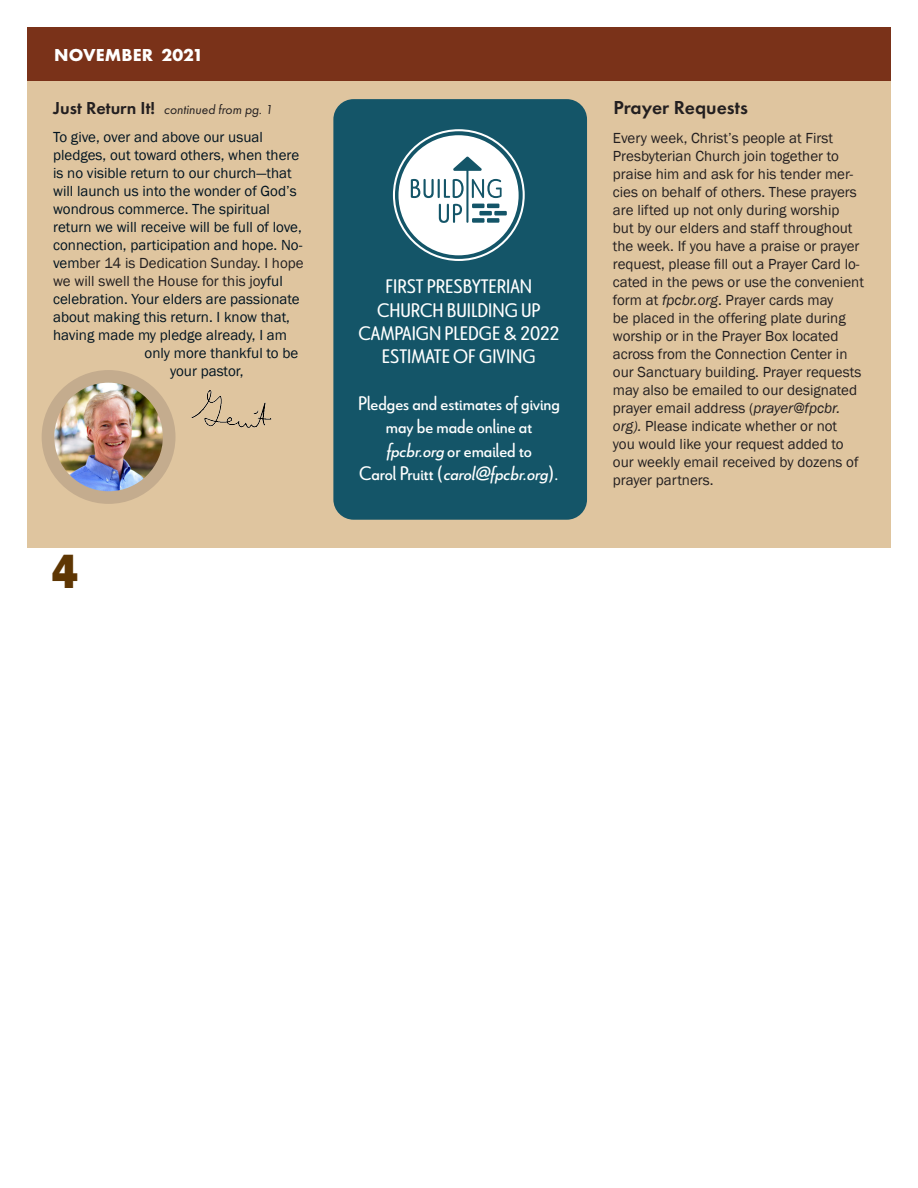
<style>
.page{position:relative;width:918px;height:1188px;background:#fff}
.page>*{position:absolute;margin:0;border:0;box-sizing:border-box;transform-origin:0 0}
.t1{font:800 49.5px "Franklin Gothic";color:#5e3603;scale:.91 1}
.t2{font:19.5px/23.4px "Le Havre Rounded";color:#fff;text-align:center}
.t3{font:italic 19.5px "Le Havre Rounded";color:#fff}
.t4{font:600 19.5px "Futura PT";color:#231f20}
.t5{font:700 18px "Futura PT";letter-spacing:.01em;color:#fff}
.t6{font:15px/18px "Franklin Gothic";color:#231f20}
.t7{font:15px "Franklin Gothic";color:#001320}
.t8{font:italic 13.5px "Futura PT";color:#231f20}
.s1{font-weight:600;font-style:normal;font-size:18px}
.s2{color:#001320}
.s3{font-style:italic}
.s4{font-style:normal}
</style>
<div class="page">
<div style="left:27px;top:81px;width:864px;height:467px;background:#dfc59f"></div>
<div style="left:27px;top:27px;width:864px;height:54px;background:#7a3219"></div>
<img style="left:191px;top:390px;width:81px;height:38px">
<div style="left:42px;top:370px;width:134px;height:134px;background:#c4ac8e;border-radius:50%"></div>
<img style="left:54px;top:383px;width:109px;height:108px;border-radius:54px">
<div style="left:333px;top:99px;width:254px;height:421px;background:#145568;border-radius:20px"></div>
<svg style="left:393px;top:129px;width:132px;height:132px"></svg>
<p class="t5" style="left:54px;top:43px;width:151px">NOVEMBER 2021</p>
<p class="t8" style="left:53px;top:102px;width:221px"><span class="s1">Just Return It!</span> continued from pg. 1</p>
<p class="t7" style="left:53px;top:128px;width:211px">To give, over and above our usual</p>
<p class="t7" style="left:53px;top:146px;width:248px">pledges, out toward others, when there</p>
<p class="t7" style="left:53px;top:164px;width:240px">is no visible return to our church—that</p>
<p class="t7" style="left:53px;top:182px;width:245px">will launch us into the wonder of God’s</p>
<p class="t7" style="left:53px;top:200px;width:218px">wondrous commerce. The spiritual</p>
<p class="t7" style="left:53px;top:218px;width:250px">return we will receive will be full of love,</p>
<p class="t7" style="left:53px;top:236px;width:251px">connection, participation and hope. No-</p>
<p class="t6" style="left:53px;top:254px;width:252px"><span class="s2">vem</span>ber 14 is Dedication Sunday. I hope</p>
<p class="t6" style="left:53px;top:272px;width:231px">we will swell the House for this jo<span class="s2">yful</span></p>
<p class="t7" style="left:53px;top:290px;width:248px">celebration. Your elders are passionate</p>
<p class="t7" style="left:53px;top:308px;width:238px">about making this return. I know that,</p>
<p class="t7" style="left:53px;top:326px;width:235px">having made my pledge already, I am</p>
<p class="t7" style="left:145px;top:344px;width:155px">only more thankful to be</p>
<p class="t7" style="left:170px;top:362px;width:75px">your pastor,</p>
<p class="t1" style="left:52px;top:539px;width:30px">4</p>
<p class="t2" style="left:358px;top:275px;width:202px">FIRST PRESBYTERIAN<br>CHURCH BUILDING UP<br>CAMPAIGN PLEDGE &amp; 2022<br>ESTIMATE OF GIVING</p>
<p class="t2" style="left:358px;top:392px;width:203px">Pledges and estimates of giving may be made online at</p>
<p class="t2" style="left:386px;top:438px;width:147px"><span class="s3">fpcbr.org</span> or emailed to</p>
<p class="t3" style="left:359px;top:462px;width:201px"><span class="s4">Ca ro l Pr u itt (</span> carol@fpcbr.org<span class="s4">) .</span></p>
<p class="t4" style="left:613px;top:95px;width:136px">Prayer Requests</p>
<p class="t6" style="left:613px;top:129px;width:253px">Every week, Christ’s people at First Presbyterian Church join together to praise him and ask for his tender mer&shy;cies on behalf of others. These prayers are lifted up not only during worship but by our elders and staff throughout the week. If you have a praise or prayer request, please fill out a Prayer Card lo&shy;cated in the pews or use the convenient form at <span class="s3">fpcbr.org</span>. Prayer cards may<br>be placed in the offering plate during worship or in the Prayer Box located across from the Connection Center in our Sanctuary building. Prayer requests may also be emailed to our designated prayer email address (<span class="s3">prayer@fpcbr. org).</span> Please indicate whether or not<br>you would like your request added to our weekly email received by dozens of prayer partners.</p>
</div>
